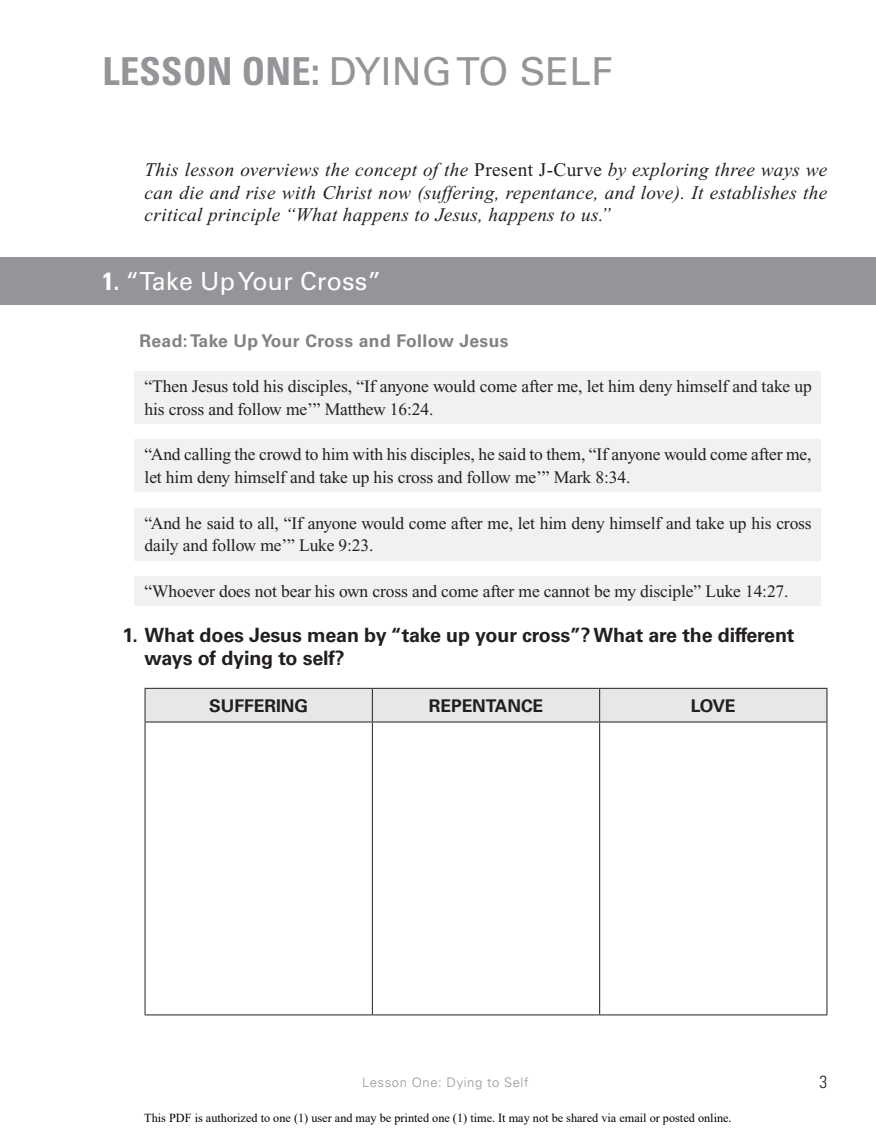
<style>
.page{position:relative;width:876px;height:1136px;background:#fff}
.page>*{position:absolute;margin:0;border:0;box-sizing:border-box;transform-origin:0 0}
.t1{font:38.5px "Univers LT Std";letter-spacing:.005em;color:#939598}
.t2{font:24.85px "Univers LT Std";letter-spacing:.005em;color:#fff}
.t3{font:700 19.6px/22.8px "Univers LT Std";letter-spacing:-.01em;color:#231f20}
.t4{font:italic 19.25px/22.8px "Times New Roman";letter-spacing:.02em;color:#231f20;text-align:justify}
.t5{font:17.5px/22.8px "Times New Roman";letter-spacing:-.005em;color:#231f20}
.t6{font:700 17.5px "Univers LT Std";letter-spacing:.02em;color:#808285}
.t7{font:700 17.5px "Univers LT Std";letter-spacing:-.005em;color:#231f20}
.t8{font:300 condensed 17.5px "Univers LT Std";color:#231f20}
.t9{font:300 13.12px "Univers LT Std";letter-spacing:.04em;color:#939598}
.t10{font:12.25px "Times New Roman";color:#000}
.s1{font-weight:700;font-stretch:condensed}
.s2{font-style:normal}
</style>
<div class="page">
<div style="left:0;top:258px;width:876px;height:47px;background:#939598"></div>
<div style="left:134px;top:371px;width:686px;height:53px;background:#f0f1f2"></div>
<div style="left:134px;top:439px;width:686px;height:53px;background:#f0f1f2"></div>
<div style="left:134px;top:508px;width:686px;height:52px;background:#f0f1f2"></div>
<div style="left:134px;top:576px;width:686px;height:30px;background:#f0f1f2"></div>
<div style="left:146px;top:689px;width:680px;height:32px;background:#e6e7e9"></div>
<hr style="left:372px;top:689px;width:1px;height:32px;background:#231f20">
<hr style="left:599px;top:689px;width:1px;height:32px;background:#231f20">
<hr style="left:372px;top:722px;width:1px;height:292px;background:#231f20">
<hr style="left:599px;top:722px;width:1px;height:292px;background:#231f20">
<hr style="left:145px;top:688px;width:227px;height:1px;background:#231f20">
<hr style="left:145px;top:689px;width:1px;height:32px;background:#231f20">
<hr style="left:372px;top:688px;width:227px;height:1px;background:#231f20">
<hr style="left:599px;top:688px;width:228px;height:1px;background:#231f20">
<hr style="left:826px;top:689px;width:1px;height:32px;background:#231f20">
<hr style="left:145px;top:721px;width:227px;height:1px;background:#231f20">
<hr style="left:145px;top:722px;width:1px;height:292px;background:#231f20">
<hr style="left:372px;top:721px;width:227px;height:1px;background:#231f20">
<hr style="left:599px;top:721px;width:228px;height:1px;background:#231f20">
<hr style="left:826px;top:722px;width:1px;height:292px;background:#231f20">
<hr style="left:145px;top:1014px;width:227px;height:1px;background:#231f20">
<hr style="left:372px;top:1014px;width:227px;height:1px;background:#231f20">
<hr style="left:599px;top:1014px;width:228px;height:1px;background:#231f20">
<h1 class="t1" style="left:103px;top:48px;width:511px"><span class="s1">LESSON ONE:</span> DYING TO SELF</h1>
<p class="t4" style="left:145px;top:158px;width:684px">This lesson overviews the concept of the <span class="s2">Present J-Curve</span> by exploring three ways we can die and rise with Christ now (suffering, repentance, and love). It establishes the critical principle “What happens to Jesus, happens to us.”</p>
<h2 class="t2" style="left:103px;top:266px;width:280px"><span class="s1">1.</span> “Take Up Your Cross”</h2>
<p class="t6" style="left:139px;top:330px;width:371px">Read: Take Up Your Cross and Follow Jesus</p>
<p class="t5" style="left:145px;top:375px;width:668px">“Then Jesus told his disciples, “If anyone would come after me, let him deny himself and take up his cross and follow me’” Matthew 16:24.</p>
<p class="t5" style="left:145px;top:443px;width:668px">“And calling the crowd to him with his disciples, he said to them, “If anyone would come after me, let him deny himself and take up his cross and follow me’” Mark 8:34.</p>
<p class="t5" style="left:145px;top:511px;width:668px">“And he said to all, “If anyone would come after me, let him deny himself and take up his cross daily and follow me’” Luke 9:23.</p>
<p class="t5" style="left:145px;top:580px;width:645px">“Whoever does not bear his own cross and come after me cannot be my disciple” Luke 14:27.</p>
<p class="t3" style="left:145px;top:624px;width:651px;text-indent:-22px">1. What does Jesus mean by “take up your cross”? What are the different ways of dying to self?</p>
<p class="t7" style="left:209px;top:695px;width:100px">SUFFERING</p>
<p class="t7" style="left:429px;top:695px;width:116px">REPENTANCE</p>
<p class="t7" style="left:691px;top:695px;width:46px">LOVE</p>
<p class="t9" style="left:362px;top:1074px;width:168px">Lesson One: Dying to Self</p>
<p class="t8" style="left:819px;top:1071px;width:9px">3</p>
<p class="t10" style="left:144px;top:1109px;width:589px">This PDF is authorized to one (1) user and may be printed one (1) time. It may not be shared via email or posted online.</p>
</div>
